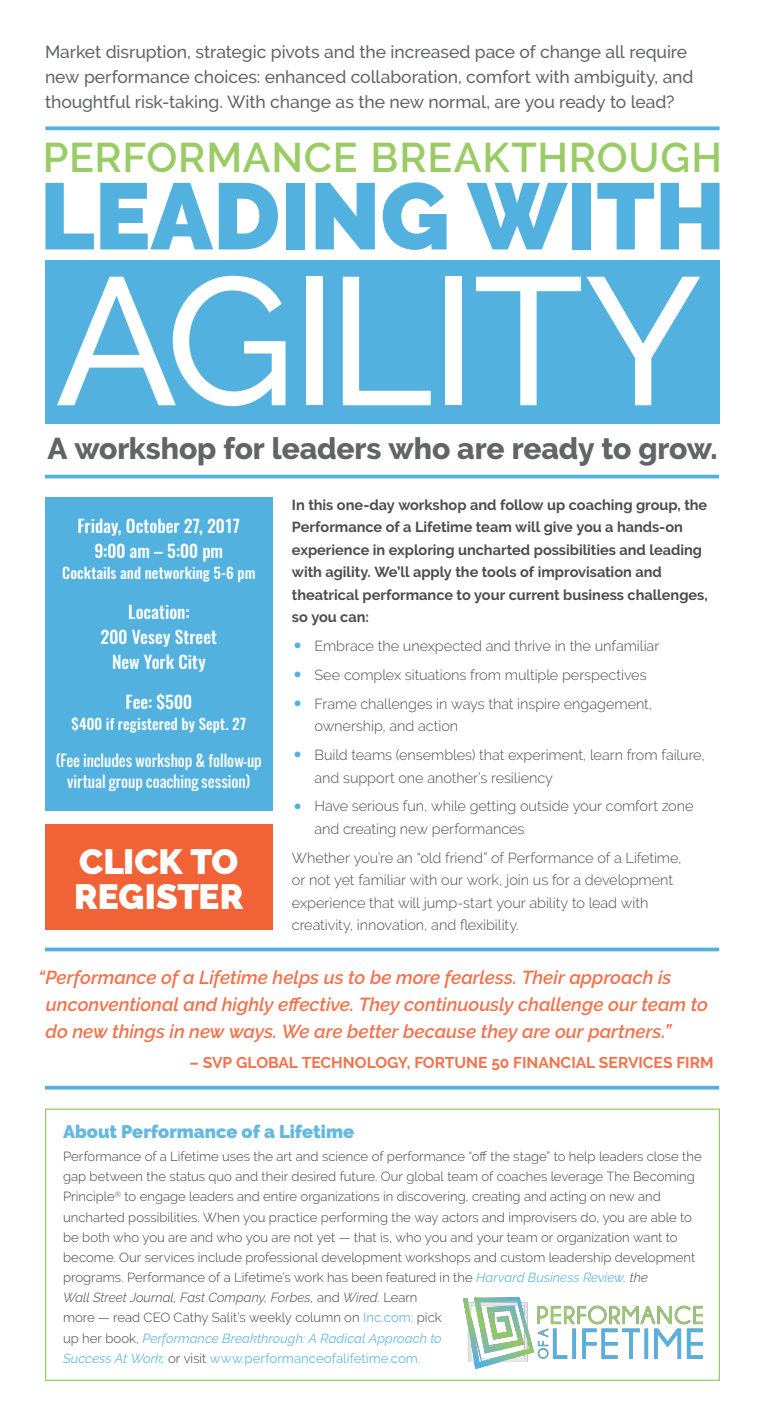
<style>
.page{position:relative;width:765px;height:1414px;background:#fff}
.page>*{position:absolute;margin:0;border:0;box-sizing:border-box;transform-origin:0 0}
.t1{font:500 180.88px "Raleway";letter-spacing:-.02em;color:#fff}
.t2{font:900 93.75px "Raleway";color:#52b1de}
.t3{font:600 41.25px "Raleway";letter-spacing:.02em;color:#99cc65}
.t4{font:900 35px/34.5px "Raleway";color:#fff}
.t5{font:800 30px "Raleway";letter-spacing:-.005em;color:#636466}
.t6{font:italic 600 18.75px/27.4px "Raleway";color:#f3724b}
.t7{font:900 18.12px "Raleway";color:#63b9e1}
.t8{font:500 17.5px/25px "Raleway";letter-spacing:-.005em;color:#636466}
.t9{font:500 17.5px/25px "Oswald";color:#fff;text-align:center}
.t10{font:700 15.62px "Raleway";letter-spacing:-.005em;color:#f3724b}
.t11{font:15px/21.2px "Oswald";color:#fff;text-align:center}
.t12{font:500 15px "Oswald";letter-spacing:.005em;color:#fff}
.t13{font:300 14.5px/22.5px "Raleway";letter-spacing:-.005em;color:#4d4d4f}
.t14{font:700 14.5px/22.5px "Raleway";color:#4d4d4f}
.t15{font:300 13.12px/20.1px "Raleway";color:#414042}
.s1{font-size:33.75px;color:#52b1de}
.s2{font-weight:400;font-style:italic;color:#63b9e1}
.s3{font-style:italic}
.s4{font-weight:400;color:#63b9e1}
</style>
<div class="page">
<div style="left:45px;top:1108px;width:675px;height:272px;border:1px solid #99cc65"></div>
<div style="left:45px;top:496px;width:228px;height:314px;background:#52b1de"></div>
<div style="left:45px;top:824px;width:228px;height:106px;background:#f16337"></div>
<img style="left:463px;top:1297px;width:239px;height:70px">
<div style="left:45px;top:260px;width:675px;height:163px;background:#52b1de"></div>
<svg style="left:45px;top:126px;width:675px;height:4px;background:#65b9e1"></svg>
<svg style="left:45px;top:474px;width:674px;height:4px;background:#70bee3"></svg>
<svg style="left:45px;top:947px;width:674px;height:4px;background:#6bbce2"></svg>
<svg style="left:45px;top:1085px;width:674px;height:4px;background:#76c1e4"></svg>
<p class="t8" style="left:45px;top:40px;width:650px">Market disruption, strategic pivots and the increased pace of change all require new performance choices: enhanced collaboration, comfort with ambiguity, and thoughtful risk-taking. With change as the new normal, are you ready to lead?</p>
<h3 class="t3" style="left:43px;top:133px;width:681px">PERFORMANCE BREAKTHROUGH</h3>
<h2 class="t2" style="left:40px;top:162px;width:687px">LEADING WITH</h2>
<h1 class="t1" style="left:55px;top:237px;width:649px">AGILITY</h1>
<h3 class="t5" style="left:47px;top:431px;width:672px">A workshop for leaders who are ready to grow.</h3>
<h3 class="t9" style="left:78px;top:513px;width:164px">Friday, October 27, 2017<br>9:00 am – 5:00 pm</h3>
<p class="t12" style="left:62px;top:562px;width:195px">Cocktails and networking 5-6 pm</p>
<h3 class="t9" style="left:101px;top:599px;width:118px">Location:<br>200 Vesey Street<br>New York City</h3>
<h3 class="t9" style="left:126px;top:689px;width:68px">Fee: $500</h3>
<p class="t12" style="left:71px;top:713px;width:176px">$400 if registered by Sept. 27</p>
<p class="t11" style="left:56px;top:749px;width:208px">(Fee includes workshop &amp; follow-up virtual group coaching session)</p>
<h3 class="t4" style="left:74px;top:844px;width:171px">CLICK TO<br>REGISTER</h3>
<p class="t14" style="left:292px;top:493px;width:417px">In this one-day workshop and follow up coaching group, the Performance of a Lifetime team will give you a hands-on experience in exploring uncharted possibilities and leading with agility. We’ll apply the tools of improvisation and theatrical performance to your current business challenges, so you can:</p>
<p class="t13" style="left:292px;top:634px;width:369px"><span class="s1">•</span> Embrace the unexpected and thrive in the unfamiliar</p>
<p class="t13" style="left:292px;top:663px;width:356px"><span class="s1">•</span> See complex situations from multiple perspectives</p>
<p class="t13" style="left:314px;top:692px;width:339px;text-indent:-22px"><span class="s1">•</span> Frame challenges in ways that inspire engagement, ownership, and action</p>
<p class="t13" style="left:314px;top:743px;width:392px;text-indent:-22px"><span class="s1">•</span> Build teams (ensembles) that experiment, learn from failure, and support one another’s resiliency</p>
<p class="t13" style="left:314px;top:794px;width:381px;text-indent:-22px"><span class="s1">•</span> Have serious fun, while getting outside your comfort zone and creating new performances</p>
<p class="t13" style="left:292px;top:846px;width:391px">Whether you’re an “old friend” of Performance of a Lifetime, or not yet familiar with our work, join us for a development experience that will jump-start your ability to lead with creativity, innovation, and flexibility.</p>
<h3 class="t6" style="left:46px;top:963px;width:664px;text-indent:-7px">“Performance of a Lifetime helps us to be more fearless. Their approach is unconventional and highly effective. They continuously challenge our team to do new things in new ways. We are better because they are our partners.”</h3>
<p class="t10" style="left:190px;top:1052px;width:526px">– SVP GLOBAL TECHNOLOGY, FORTUNE 50 FINANCIAL SERVICES FIRM</p>
<h3 class="t7" style="left:63px;top:1120px;width:293px">About Performance of a Lifetime</h3>
<p class="t15" style="left:63px;top:1145px;width:640px">Performance of a Lifetime uses the art and science of performance “off the stage” to help leaders close the gap between the status quo and their desired future. Our global team of coaches leverage The Becoming Principle<sup>®</sup> to engage leaders and entire organizations in discovering, creating and acting on new and uncharted possibilities. When you practice performing the way actors and improvisers do, you are able to be both who you are and who you are not yet — that is, who you and your team or organization want to become. Our services include professional development workshops and custom leadership development programs. Performance of a Lifetime’s work has been featured in the <span class="s2">Harvard Business Review,</span> <span class="s3">the<br>Wall Street Journal, Fast Company, Forbes,</span> and <span class="s3">Wired.</span> Learn<br>more — read CEO Cathy Salit’s weekly column on <span class="s4">Inc.com;</span> pick<br>up her book, <span class="s2">Performance Breakthrough: A Radical Approach to<br>Success At Work;</span> or visit <span class="s4">www.performanceofalifetime.com.</span></p>
</div>
